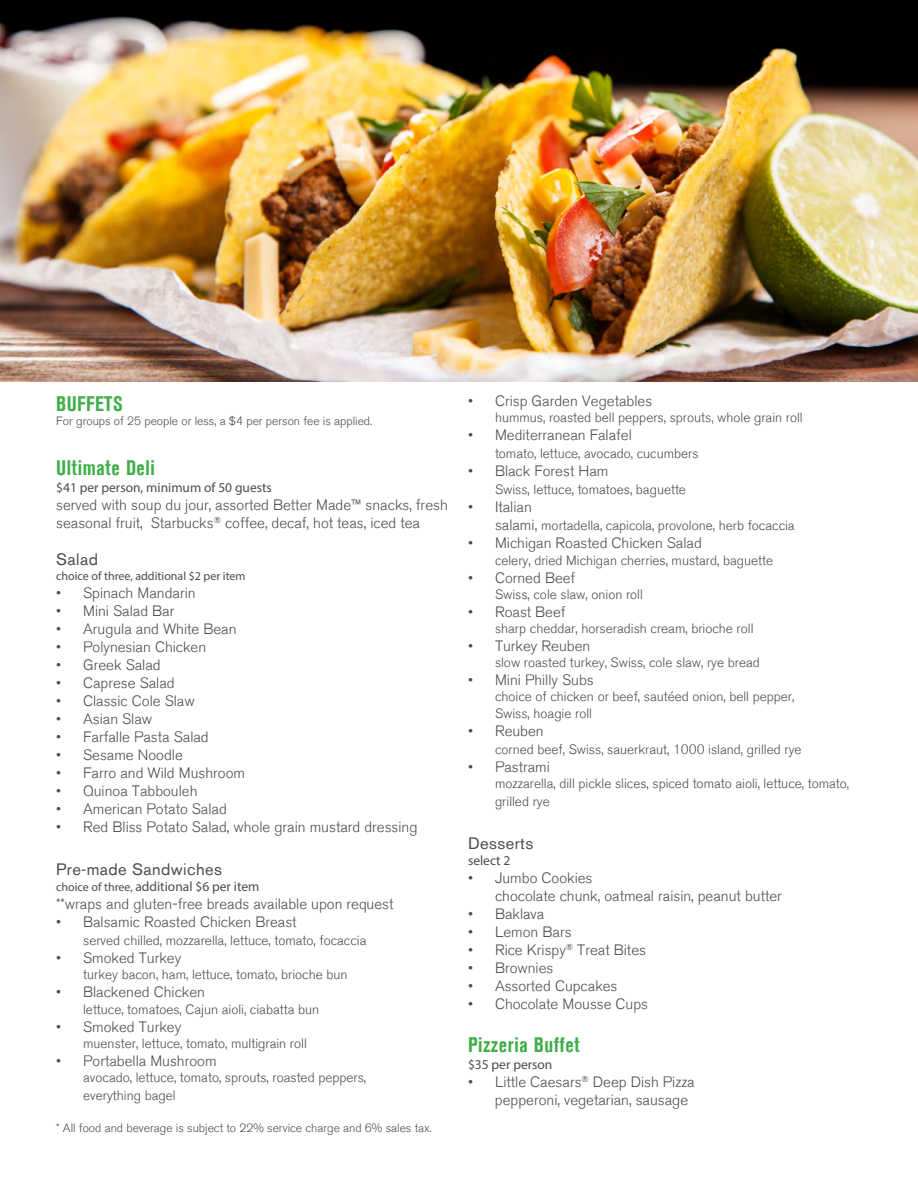
<style>
.page{position:relative;width:918px;height:1188px;background:#fff}
.page>*{position:absolute;margin:0;border:0;box-sizing:border-box;transform-origin:0 0}
.t1{font:700 condensed 21px "Akzidenz Grotesk BE";letter-spacing:.025em;color:#40ae49}
.t2{font:16.5px "Akzidenz Grotesk BE";letter-spacing:.025em;color:#4b4c4d}
.t3{font:300 15px/18px "Akzidenz Grotesk BE";color:#4b4c4d}
.t4{font:300 13.5px/18px "Akzidenz Grotesk BE";color:#4b4c4d}
.t5{font:13.5px "Myriad Pro";color:#4b4c4d}
.t6{font:300 12px "Akzidenz Grotesk BE";color:#4b4c4d}
.t7{font:12px "Myriad Pro";color:#4b4c4d}
.s1{font-size:12px}
.s2{font-size:15px}
</style>
<div class="page">
<img style="left:0;top:0;width:918px;height:381px">
<p class="t1" style="left:56px;top:391px;width:68px">BUFFETS</p>
<p class="t6" style="left:56px;top:414px;width:318px">For groups of 25 people or less, a $4 per person fee is applied.</p>
<p class="t1" style="left:56px;top:456px;width:100px">Ultimate Deli</p>
<p class="t5" style="left:56px;top:479px;width:217px">$41 per person, minimum of 50 guests</p>
<p class="t3" style="left:56px;top:496px;width:393px">served with soup du jour, assorted Better Made™ snacks, fresh seasonal fruit, Starbucks<sup>®</sup> coffee, decaf, hot teas, iced tea</p>
<p class="t2" style="left:56px;top:550px;width:43px">Salad</p>
<p class="t7" style="left:56px;top:568px;width:191px">choice of three, additional $2 per item</p>
<p class="t3" style="left:56px;top:584px;width:141px">• Spinach Mandarin</p>
<p class="t3" style="left:56px;top:602px;width:120px">• Mini Salad Bar</p>
<p class="t3" style="left:56px;top:620px;width:182px">• Arugula and White Bean</p>
<p class="t3" style="left:56px;top:638px;width:152px">• Polynesian Chicken</p>
<p class="t3" style="left:56px;top:656px;width:106px">• Greek Salad</p>
<p class="t3" style="left:56px;top:674px;width:120px">• Caprese Salad</p>
<p class="t3" style="left:56px;top:692px;width:140px">• Classic Cole Slaw</p>
<p class="t3" style="left:56px;top:710px;width:98px">• Asian Slaw</p>
<p class="t3" style="left:56px;top:728px;width:154px">• Farfalle Pasta Salad</p>
<p class="t3" style="left:56px;top:746px;width:128px">• Sesame Noodle</p>
<p class="t3" style="left:56px;top:764px;width:190px">• Farro and Wild Mushroom</p>
<p class="t3" style="left:56px;top:782px;width:143px">• Quinoa Tabbouleh</p>
<p class="t3" style="left:56px;top:800px;width:172px">• American Potato Salad</p>
<p class="t3" style="left:56px;top:818px;width:363px">• Red Bliss Potato Salad, whole grain mustard dressing</p>
<p class="t2" style="left:56px;top:859px;width:167px">Pre-made Sandwiches</p>
<p class="t5" style="left:56px;top:878px;width:205px"><span class="s1">choice of three,</span> additional $6 per item</p>
<p class="t3" style="left:56px;top:895px;width:339px">**wraps and gluten-free breads available upon request</p>
<p class="t3" style="left:56px;top:913px;width:242px">• Balsamic Roasted Chicken Breast</p>
<p class="t4" style="left:83px;top:932px;width:285px">served chilled, mozzarella, lettuce, tomato, focaccia</p>
<p class="t3" style="left:56px;top:949px;width:127px">• Smoked Turkey</p>
<p class="t4" style="left:83px;top:966px;width:266px">turkey bacon, ham, lettuce, tomato, brioche bun</p>
<p class="t3" style="left:56px;top:984px;width:150px">• Blackened Chicken</p>
<p class="t4" style="left:83px;top:1000px;width:238px">lettuce, tomatoes, Cajun aioli, ciabatta bun</p>
<p class="t3" style="left:56px;top:1018px;width:127px">• Smoked Turkey</p>
<p class="t4" style="left:83px;top:1034px;width:225px">muenster, lettuce, tomato, multigrain roll</p>
<p class="t3" style="left:56px;top:1052px;width:162px">• Portabella Mushroom</p>
<p class="t4" style="left:83px;top:1069px;width:285px">avocado, lettuce, tomato, sprouts, roasted peppers, everything bagel</p>
<p class="t6" style="left:56px;top:1121px;width:377px">* All food and beverage is subject to 22% service charge and 6% sales tax.</p>
<p class="t3" style="left:468px;top:392px;width:186px">• Crisp Garden Vegetables</p>
<p class="t4" style="left:495px;top:409px;width:309px">hummus, roasted bell peppers, sprouts, whole grain roll</p>
<p class="t3" style="left:468px;top:426px;width:165px">• Mediterranean Falafel</p>
<p class="t4" style="left:495px;top:445px;width:205px">tomato, lettuce, avocado, cucumbers</p>
<p class="t3" style="left:468px;top:462px;width:142px">• Black Forest Ham</p>
<p class="t4" style="left:495px;top:481px;width:193px">Swiss, lettuce, tomatoes, baguette</p>
<p class="t3" style="left:468px;top:498px;width:65px">• Italian</p>
<p class="t4" style="left:495px;top:517px;width:301px"><span class="s2">salami,</span> mortadella, capicola, provolone, herb focaccia</p>
<p class="t3" style="left:468px;top:534px;width:235px">• Michigan Roasted Chicken Salad</p>
<p class="t4" style="left:495px;top:551px;width:280px">celery, dried Michigan cherries, mustard, baguette</p>
<p class="t3" style="left:468px;top:569px;width:109px">• Corned Beef</p>
<p class="t4" style="left:495px;top:585px;width:149px">Swiss, cole slaw, onion roll</p>
<p class="t3" style="left:468px;top:603px;width:99px">• Roast Beef</p>
<p class="t4" style="left:495px;top:620px;width:260px">sharp cheddar, horseradish cream, brioche roll</p>
<p class="t3" style="left:468px;top:637px;width:124px">• Turkey Reuben</p>
<p class="t4" style="left:495px;top:654px;width:266px">slow roasted turkey, Swiss, cole slaw, rye bread</p>
<p class="t3" style="left:468px;top:671px;width:127px">• Mini Philly Subs</p>
<p class="t4" style="left:495px;top:689px;width:301px;line-height:16.2px">choice of chicken or beef, sautéed onion, bell pepper,<br>Swiss, hoagie roll</p>
<p class="t3" style="left:468px;top:722px;width:77px">• Reuben</p>
<p class="t4" style="left:495px;top:740px;width:308px">corned beef, Swiss, sauerkraut, 1000 island, grilled rye</p>
<p class="t3" style="left:468px;top:758px;width:84px">• Pastrami</p>
<p class="t4" style="left:495px;top:774px;width:356px">mozzarella, dill pickle slices, spiced tomato aioli, lettuce, tomato, grilled rye</p>
<p class="t2" style="left:468px;top:833px;width:67px">Desserts</p>
<p class="t5" style="left:468px;top:852px;width:44px">select 2</p>
<p class="t3" style="left:495px;top:869px;width:288px;text-indent:-27px">• Jumbo Cookies<br>chocolate chunk, oatmeal raisin, peanut butter</p>
<p class="t3" style="left:468px;top:905px;width:78px">• Baklava</p>
<p class="t3" style="left:468px;top:923px;width:105px">• Lemon Bars</p>
<p class="t3" style="left:468px;top:941px;width:180px">• Rice Krispy<sup>®</sup> Treat Bites</p>
<p class="t3" style="left:468px;top:959px;width:87px">• Brownies</p>
<p class="t3" style="left:468px;top:977px;width:151px">• Assorted Cupcakes</p>
<p class="t3" style="left:468px;top:995px;width:182px">• Chocolate Mousse Cups</p>
<p class="t1" style="left:468px;top:1033px;width:113px">Pizzeria Buffet</p>
<p class="t5" style="left:468px;top:1056px;width:86px">$35 per person</p>
<p class="t3" style="left:495px;top:1073px;width:201px;text-indent:-27px">• Little Caesars<sup>®</sup> Deep Dish Pizza pepperoni, vegetarian, sausage</p>
</div>
